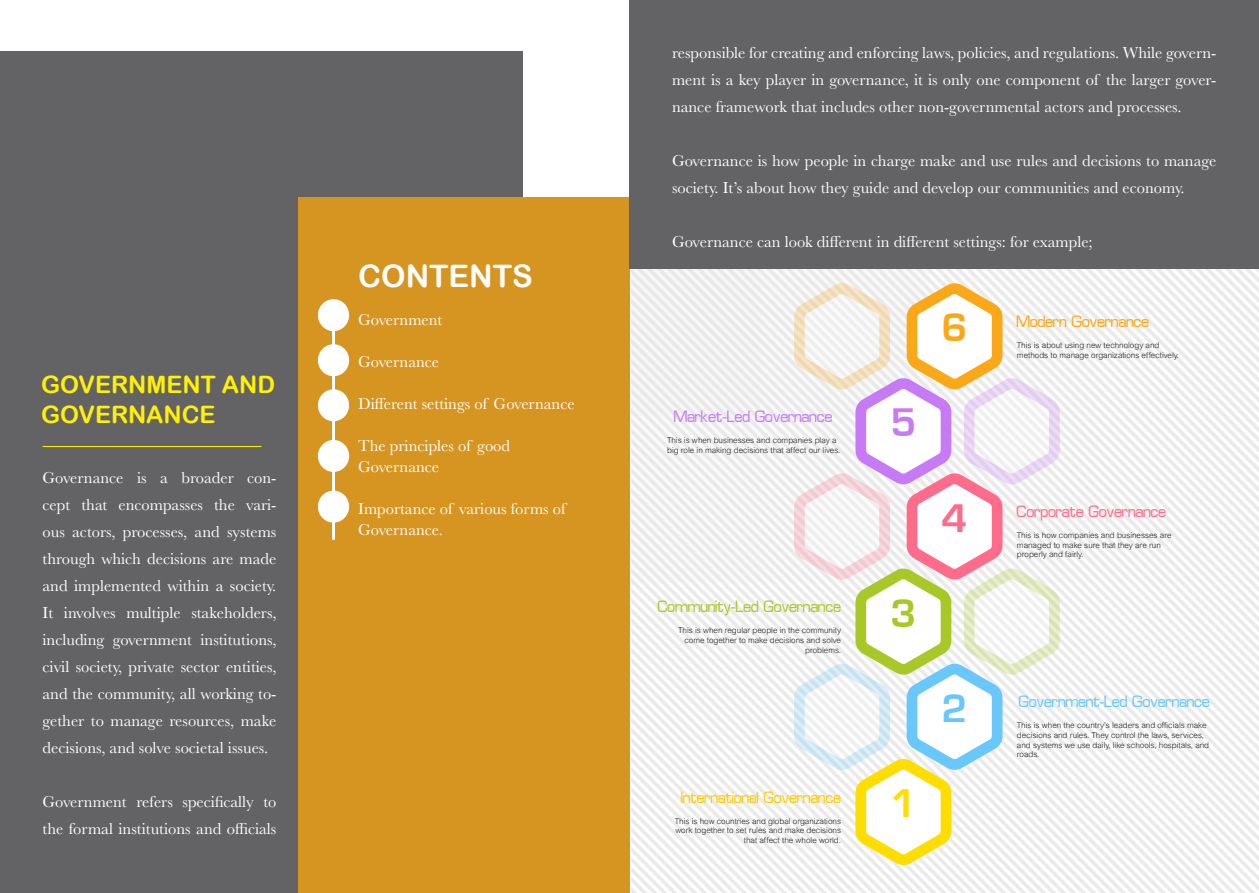
<style>
.page{position:relative;width:1259px;height:893px;background:#fff}
.page>*{position:absolute;margin:0;border:0;box-sizing:border-box;transform-origin:0 0}
.t1{font:700 41.25px "Eurostile";color:#a9c827}
.t2{font:700 41.25px "Eurostile";color:#c77af5}
.t3{font:700 41.25px "Eurostile";color:#fd0}
.t4{font:31.05px "Arial Rounded MT Bold";color:#fff}
.t5{font:24px/29.7px "Arial Rounded MT Bold";color:#fff101}
.t6{font:18.75px "Euro Style Normal";color:#69c7fa}
.t7{font:18.75px "Euro Style Normal";color:#a9c827}
.t8{font:18.75px "Euro Style Normal";color:#ffcb00}
.t9{font:18.75px "Euro Style Normal";color:#c77af5}
.t10{font:18.75px "Euro Style Normal";color:#ff6c8b}
.t11{font:18.75px "Euro Style Normal";color:#faa817}
.t12{font:16.5px/27px "Baskerville";color:#fff}
.t13{font:300 8.1px/9.6px "Arial";color:#231f1f}
.s1{font-family:"Eurostile";font-weight:700;font-size:41.25px}
</style>
<div class="page">
<div style="left:0;top:51px;width:522px;height:842px;background:#636366"></div>
<div style="left:298px;top:198px;width:331px;height:695px;background:#d69521"></div>
<hr style="left:43px;top:446px;width:218px;height:1px;background:#fdef01">
<div style="left:318px;top:440px;width:31px;height:32px;background:#fff;border-radius:50%"></div>
<div style="left:318px;top:491px;width:31px;height:32px;background:#fff;border-radius:50%"></div>
<div style="left:318px;top:389px;width:31px;height:32px;background:#fff;border-radius:50%"></div>
<div style="left:318px;top:344px;width:31px;height:32px;background:#fff;border-radius:50%"></div>
<div style="left:318px;top:299px;width:31px;height:32px;background:#fff;border-radius:50%"></div>
<hr style="left:332px;top:320px;width:3px;height:220px;background:#fff">
<svg style="left:631px;top:269px;width:628px;height:624px"></svg>
<div style="left:629px;top:0;width:630px;height:269px;background:#636366"></div>
<h3 class="t5" style="left:41px;top:369px;width:235px">GOVERNMENT AND<br>GOVERNANCE</h3>
<p class="t12" style="left:43px;top:464px;width:235px;text-align:justify">Governance is a broader con&shy;cept that encompasses the vari&shy;ous actors, processes, and systems through which decisions are made and implemented within a society.<br>It involves multiple stakeholders, including government institutions, civil society, private sector entities, and the community, all working to&shy;gether to manage resources, make decisions, and solve societal issues.</p>
<p class="t12" style="left:43px;top:788px;width:235px">Government refers specifically to the formal institutions and officials</p>
<h2 class="t4" style="left:358px;top:257px;width:176px">CONTENTS</h2>
<p class="t12" style="left:358px;top:306px;width:86px">Government</p>
<p class="t12" style="left:358px;top:348px;width:82px">Governance</p>
<p class="t12" style="left:358px;top:390px;width:218px">Different settings of Governance</p>
<p class="t12" style="left:358px;top:435px;width:153px;line-height:21px">The principles of good<br>Governance</p>
<p class="t12" style="left:358px;top:498px;width:209px;line-height:21px">Importance of various forms of<br>Governance.</p>
<p class="t12" style="left:672px;top:39px;width:546px;text-align:justify">responsible for creating and enforcing laws, policies, and regulations. While govern&shy;ment is a key player in governance, it is only one component of the larger gover&shy;nance framework that includes other non-governmental actors and processes.</p>
<p class="t12" style="left:672px;top:147px;width:546px">Governance is how people in charge make and use rules and decisions to manage society. It’s about how they guide and develop our communities and economy.</p>
<p class="t12" style="left:672px;top:228px;width:422px">Governance can look different in different settings: for example;</p>
<p class="t9" style="left:674px;top:409px;width:160px">Market-Led Governance</p>
<p class="t13" style="left:667px;top:435px;width:175px">This is when businesses and companies play a big role in making decisions that affect our lives.</p>
<p class="t7" style="left:658px;top:599px;width:185px">Community-Led Governance</p>
<p class="t13" style="left:678px;top:626px;width:164px;text-align:right">This is when regular people in the community come together to make decisions and solve problems.</p>
<p class="t8" style="left:681px;top:790px;width:161px">International Governance</p>
<p class="t13" style="left:675px;top:816px;width:168px;text-align:right">This is how countries and global organizations work together to set rules and make decisions that affect the whole world.</p>
<h1 class="t2" style="left:890px;top:400px;width:27px">5</h1>
<h1 class="t1" style="left:890px;top:591px;width:27px">3</h1>
<h1 class="t3" style="left:890px;top:781px;width:27px">1</h1>
<p class="t11" style="left:941px;top:314px;width:209px"><span class="s1">6</span> Modern Governance</p>
<p class="t13" style="left:1017px;top:340px;width:163px">This is about using new technology and methods to manage organizations effectively.</p>
<p class="t10" style="left:941px;top:504px;width:226px"><span class="s1">4</span> Corporate Governance</p>
<p class="t13" style="left:1017px;top:530px;width:156px">This is how companies and businesses are managed to make sure that they are run properly and fairly.</p>
<p class="t6" style="left:941px;top:694px;width:270px"><span class="s1">2</span> Government-Led Governance</p>
<p class="t13" style="left:1017px;top:721px;width:194px">This is when the country’s leaders and officials make decisions and rules. They control the laws, services, and systems we use daily, like schools, hospitals, and roads.</p>
</div>
